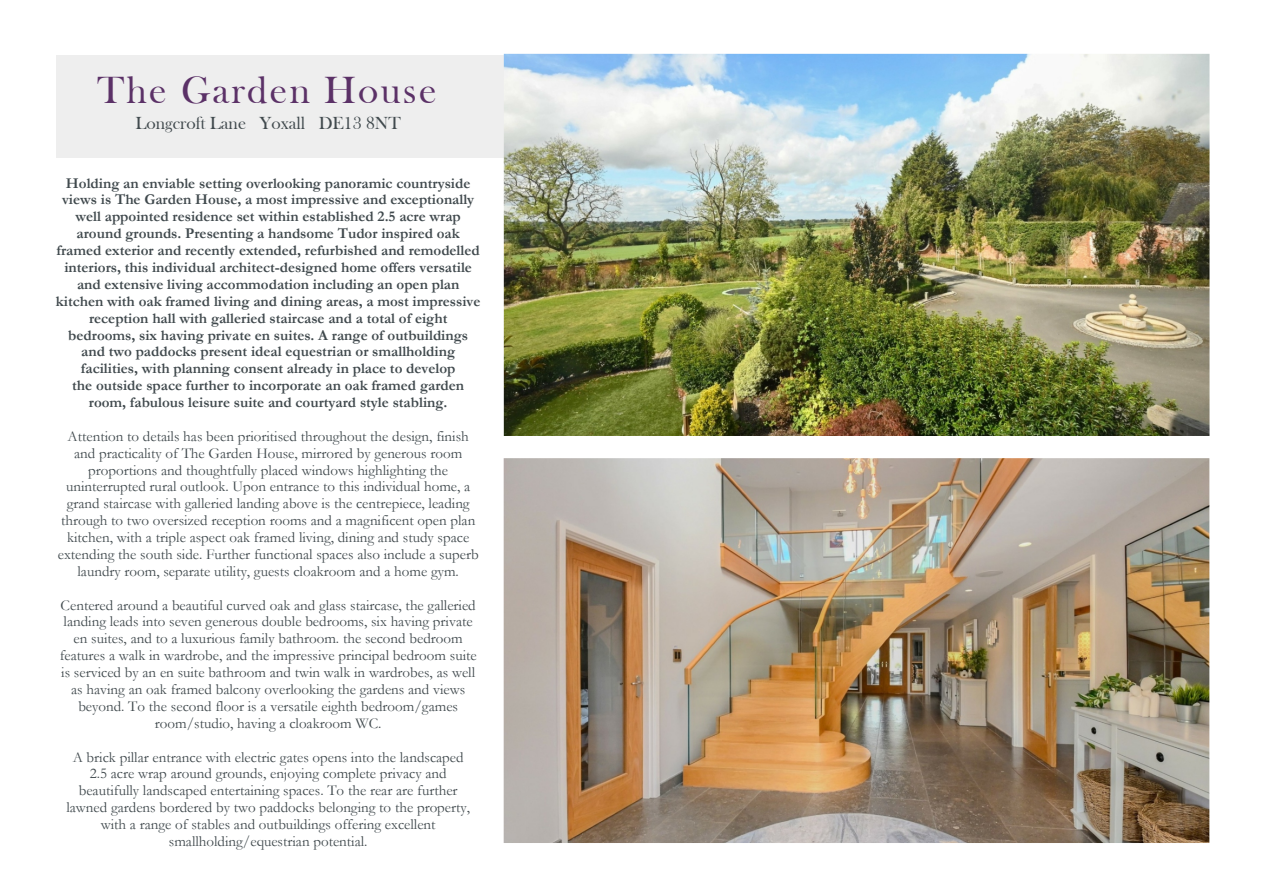
<style>
.page{position:relative;width:1263px;height:893px;background:#fff}
.page>*{position:absolute;margin:0;border:0;box-sizing:border-box;transform-origin:0 0}
.t1{font:39px "Bask Old Face";letter-spacing:.055em;color:#5b3167}
.t2{font:18px "Bask Old Face";color:#40494d}
.t3{font:15px/17px "Garamond";color:#40494d;text-align:center}
.t4{font:700 15px/17px "Garamond";color:#40494d;text-align:center}
</style>
<div class="page">
<div style="left:56px;top:56px;width:472px;height:102px;background:#eee"></div>
<img style="left:504px;top:458px;width:705px;height:385px">
<img style="left:504px;top:54px;width:705px;height:382px">
<h1 class="t1" style="left:98px;top:76px;width:340px">The Garden House</h1>
<p class="t2" style="left:136px;top:117px;width:267px">Longcroft Lane Yoxall DE13 8NT</p>
<p class="t4" style="left:56px;top:176px;width:426px">Holding an enviable setting overlooking panoramic countryside views is The Garden House, a most impressive and exceptionally well appointed residence set within established 2.5 acre wrap around grounds. Presenting a handsome Tudor inspired oak framed exterior and recently extended, refurbished and remodelled interiors, this individual architect-designed home offers versatile and extensive living accommodation including an open plan kitchen with oak framed living and dining areas, a most impressive reception hall with galleried staircase and a total of eight bedrooms, six having private en suites. A range of outbuildings and two paddocks present ideal equestrian or smallholding facilities, with planning consent already in place to develop<br>the outside space further to incorporate an oak framed garden room, fabulous leisure suite and courtyard style stabling.</p>
<p class="t3" style="left:58px;top:429px;width:422px">Attention to details has been prioritised throughout the design, finish and practicality of The Garden House, mirrored by generous room proportions and thoughtfully placed windows highlighting the uninterrupted rural outlook. Upon entrance to this individual home, a grand staircase with galleried landing above is the centrepiece, leading through to two oversized reception rooms and a magnificent open plan kitchen, with a triple aspect oak framed living, dining and study space extending the south side. Further functional spaces also include a superb laundry room, separate utility, guests cloakroom and a home gym.</p>
<p class="t3" style="left:60px;top:598px;width:419px">Centered around a beautiful curved oak and glass staircase, the galleried landing leads into seven generous double bedrooms, six having private en suites, and to a luxurious family bathroom. the second bedroom features a walk in wardrobe, and the impressive principal bedroom suite is serviced by an en suite bathroom and twin walk in wardrobes, as well as having an oak framed balcony overlooking the gardens and views beyond. To the second floor is a versatile eighth bedroom/games room/studio, having a cloakroom WC.</p>
<p class="t3" style="left:66px;top:750px;width:405px">A brick pillar entrance with electric gates opens into the landscaped 2.5 acre wrap around grounds, enjoying complete privacy and beautifully landscaped entertaining spaces. To the rear are further lawned gardens bordered by two paddocks belonging to the property, with a range of stables and outbuildings offering excellent smallholding/equestrian potential.</p>
</div>
